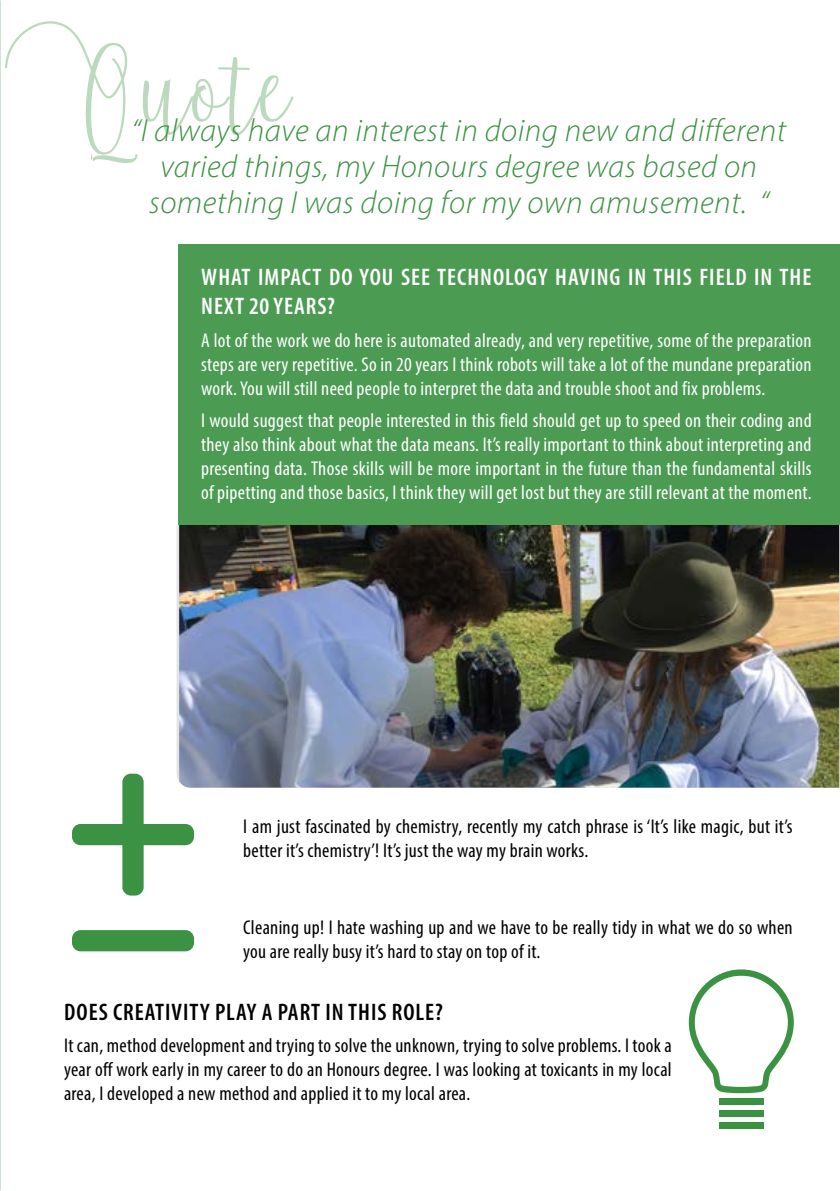
<style>
.page{position:relative;width:840px;height:1191px;background:#fff}
.page>*{position:absolute;margin:0;border:0;box-sizing:border-box;transform-origin:0 0}
.t1{font:italic 300 32px/36px "Myriad Pro";letter-spacing:.015em;color:#3c9243;text-align:center}
.t2{font:600 condensed 24px/28.8px "Myriad Pro";letter-spacing:.04em;color:#fff}
.t3{font:600 condensed 24px "Myriad Pro";letter-spacing:.04em;color:#000}
.t4{font:condensed 20px/24px "Myriad Pro";letter-spacing:.015em;color:#fff;text-align:justify}
.t5{font:condensed 20px/24px "Myriad Pro";letter-spacing:.015em;color:#000}
</style>
<div class="page">
<div style="left:178px;top:244px;width:661px;height:462px;background:#4b9b52"></div>
<svg style="left:5px;top:21px;width:288px;height:142px"></svg>
<div style="left:72px;top:824px;width:122px;height:21px;background:#3c9243;border-radius:9px"></div>
<div style="left:122px;top:773px;width:21px;height:122px;background:#3c9243;border-radius:9px"></div>
<div style="left:72px;top:930px;width:122px;height:21px;background:#3c9243;border-radius:9px"></div>
<svg style="left:688px;top:969px;width:105px;height:124px"></svg>
<div style="left:718px;top:1098px;width:44px;height:7px;background:#3c9243"></div>
<div style="left:718px;top:1110px;width:44px;height:7px;background:#3c9243"></div>
<div style="left:718px;top:1122px;width:44px;height:7px;background:#3c9243"></div>
<img style="left:179px;top:525px;width:659px;height:262px">
<h1 class="t1" style="left:131px;top:112px;width:655px">“I always have an interest in doing new and different varied things, my Honours degree was based on something I was doing for my own amusement. “</h1>
<p class="t2" style="left:201px;top:262px;width:611px">WHAT IMPACT DO YOU SEE TECHNOLOGY HAVING IN THIS FIELD IN THE<br>NEXT 20 YEARS?</p>
<p class="t4" style="left:201px;top:328px;width:611px">A lot of the work we do here is automated already, and very repetitive, some of the preparation steps are very repetitive. So in 20 years I think robots will take a lot of the mundane preparation work. You will still need people to interpret the data and trouble shoot and fix problems.</p>
<p class="t4" style="left:201px;top:408px;width:611px">I would suggest that people interested in this field should get up to speed on their coding and they also think about what the data means. It’s really important to think about interpreting and presenting data. Those skills will be more important in the future than the fundamental skills of pipetting and those basics, I think they will get lost but they are still relevant at the moment.</p>
<p class="t5" style="left:243px;top:814px;width:550px">I am just fascinated by chemistry, recently my catch phrase is ‘It’s like magic, but it’s better it’s chemistry’! It’s just the way my brain works.</p>
<p class="t5" style="left:243px;top:915px;width:550px">Cleaning up! I hate washing up and we have to be really tidy in what we do so when you are really busy it’s hard to stay on top of it.</p>
<p class="t3" style="left:64px;top:996px;width:380px">DOES CREATIVITY PLAY A PART IN THIS ROLE?</p>
<p class="t5" style="left:64px;top:1033px;width:609px;text-align:justify">It can, method development and trying to solve the unknown, trying to solve problems. I took a year off work early in my career to do an Honours degree. I was looking at toxicants in my local area, I developed a new method and applied it to my local area.</p>
</div>
